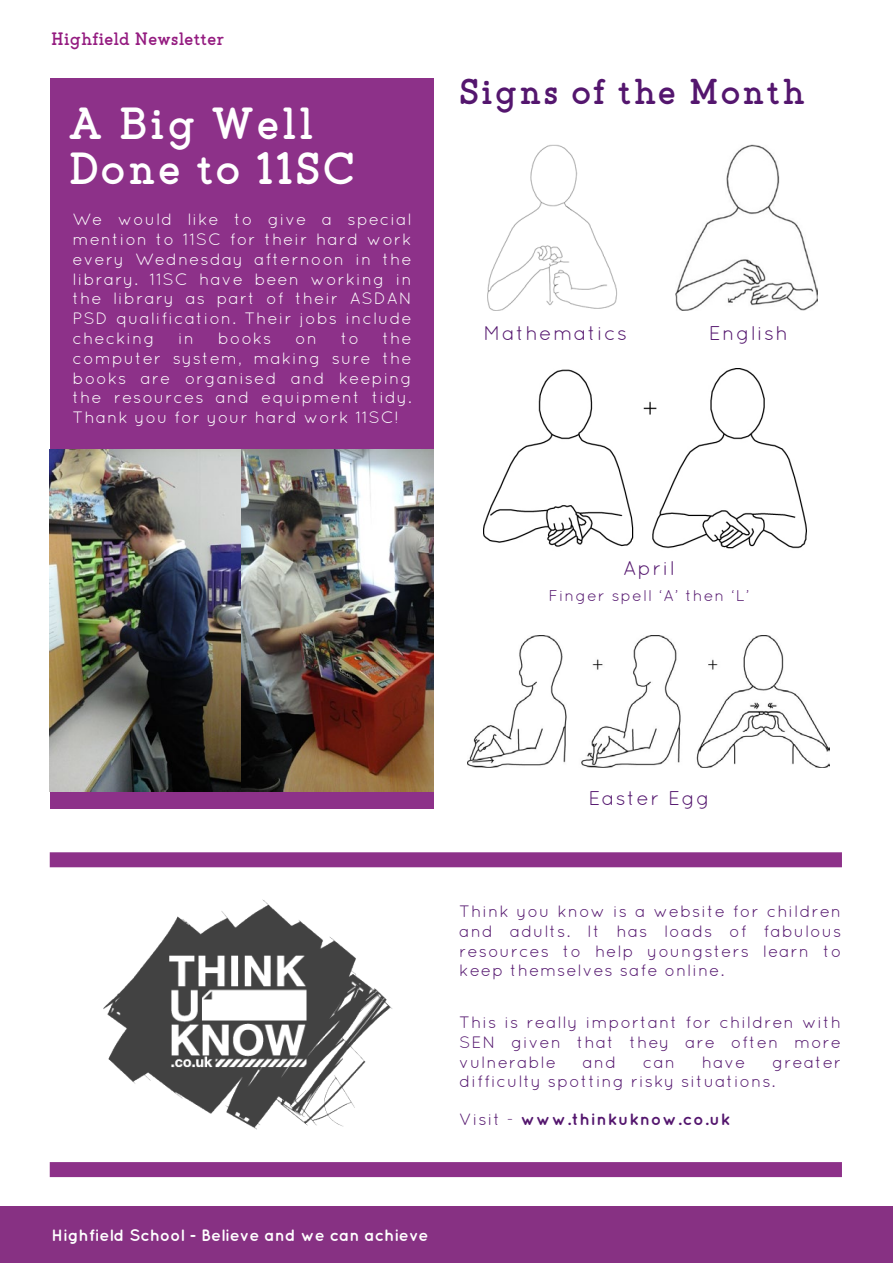
<style>
.page{position:relative;width:893px;height:1263px;background:#fff}
.page>*{position:absolute;margin:0;border:0;box-sizing:border-box;transform-origin:0 0}
.t1{font:700 45px/45px "Flagship Slab";letter-spacing:.07em;color:#fff}
.t2{font:700 36px "Flagship Slab";letter-spacing:.07em;color:#54166e}
.t3{font:19.8px "Quicksand";letter-spacing:.06em;color:#54166e}
.t4{font:700 18px "Flagship Slab";letter-spacing:.02em;color:#941b80}
.t5{font:16.5px/19.8px "Quicksand";letter-spacing:.05em;color:#fff;text-align:justify}
.t6{font:16.5px/19.8px "Quicksand";letter-spacing:.05em;color:#54166e;text-align:justify}
.t7{font:700 16.5px "Quicksand";color:#fff}
.t8{font:700 16.5px "Quicksand";letter-spacing:.05em;color:#54166e}
.t9{font:15.6px "Quicksand";letter-spacing:.06em;color:#54166e}
.s1{font-weight:400}
</style>
<div class="page">
<div style="left:0;top:1206px;width:893px;height:57px;background:#873183"></div>
<div style="left:50px;top:79px;width:384px;height:730px;background:#8d3189"></div>
<img style="left:50px;top:450px;width:384px;height:341px">
<img style="left:487px;top:144px;width:331px;height:167px">
<img style="left:483px;top:368px;width:324px;height:181px">
<img style="left:468px;top:636px;width:361px;height:131px">
<div style="left:50px;top:852px;width:792px;height:15px;background:#8d3189"></div>
<div style="left:50px;top:1162px;width:792px;height:15px;background:#8d3189"></div>
<img style="left:104px;top:900px;width:288px;height:229px">
<p class="t4" style="left:51px;top:27px;width:175px">Highfield Newsletter</p>
<h1 class="t1" style="left:68px;top:100px;width:288px">A Big Well<br>Done to 11SC</h1>
<p class="t5" style="left:73px;top:209px;width:341px">We would like to give a special mention to 11SC for their hard work every Wednesday afternoon in the library. 11SC have been working in the library as part of their ASDAN PSD qualification. Their jobs include checking</p>
<p class="t5" style="left:73px;top:328px;width:341px;text-indent:310px">the computer system, making sure the books are organised and keeping the resources and equipment tidy.<br>Thank you for your hard work 11SC!</p>
<p class="t5" style="left:178px;top:328px;width:18px">in</p>
<p class="t5" style="left:218px;top:328px;width:55px">books</p>
<p class="t5" style="left:295px;top:328px;width:23px">on</p>
<p class="t5" style="left:341px;top:328px;width:20px">to</p>
<h2 class="t2" style="left:459px;top:70px;width:347px">Signs of the Month</h2>
<p class="t3" style="left:483px;top:322px;width:145px">Mathematics</p>
<p class="t3" style="left:709px;top:322px;width:81px">English</p>
<p class="t3" style="left:623px;top:557px;width:53px">April</p>
<p class="t9" style="left:548px;top:587px;width:203px">Finger spell ‘A’ then ‘L’</p>
<p class="t3" style="left:588px;top:787px;width:123px">Easter Egg</p>
<p class="t6" style="left:459px;top:901px;width:384px">Think you know is a website for children and adults. It has loads of fabulous resources to help youngsters learn to keep themselves safe online.</p>
<p class="t6" style="left:459px;top:1012px;width:383px">This is really important for children with SEN given that they are often more vulnerable</p>
<p class="t6" style="left:583px;top:1052px;width:35px">and</p>
<p class="t6" style="left:643px;top:1052px;width:34px">can</p>
<p class="t6" style="left:702px;top:1052px;width:45px">have</p>
<p class="t6" style="left:459px;top:1052px;width:384px;text-indent:313px">greater difficulty spotting risky situations.</p>
<p class="t8" style="left:459px;top:1109px;width:272px"><span class="s1">Visit -</span> www.thinkuknow.co.uk</p>
<p class="t7" style="left:51px;top:1225px;width:379px">Highfield School - Believe and we can achieve</p>
</div>
